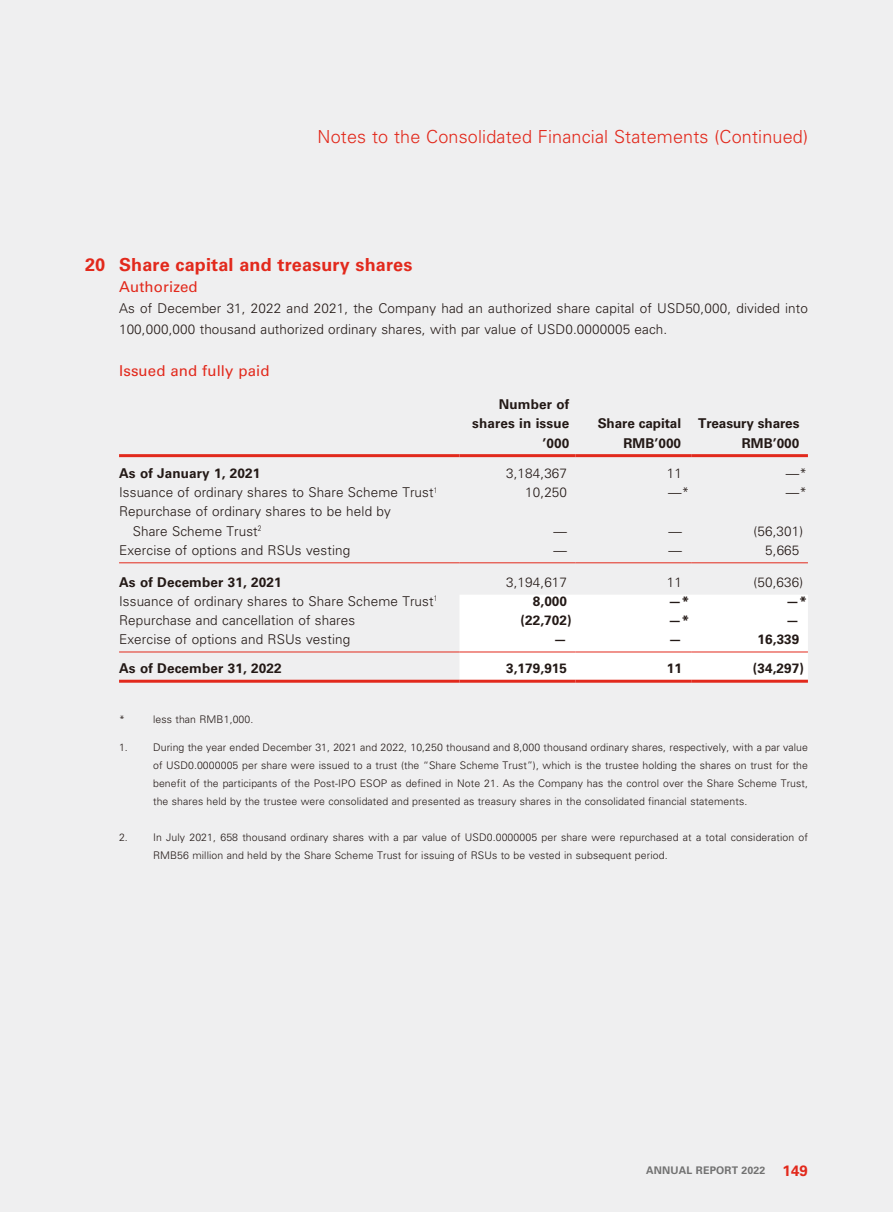
<style>
.page{position:relative;width:893px;height:1212px;background:#efeff0}
.page>*{position:absolute;margin:0;border:0;box-sizing:border-box;transform-origin:0 0}
.t1{font:300 18px "Univers";letter-spacing:.01em;color:#e2291c}
.t2{font:700 18px "Univers";letter-spacing:.01em;color:#e2291c}
.t3{font:15px "Univers";letter-spacing:.01em;color:#e2291c}
.t4{font:300 13.5px/21px "Univers";letter-spacing:.01em;color:#231916}
.t5{font:700 13.5px/19.5px "Univers";letter-spacing:.01em;color:#231916;text-align:right}
.t6{font:300 10.5px/18px "Univers";letter-spacing:.01em;color:#231916;text-align:justify}
.t7{font:700 10.5px "Univers";letter-spacing:.015em;color:#727272}
.s1{font-size:15px;color:#e2291c}
</style>
<div class="page">
<div style="left:459px;top:595px;width:349px;height:85px;background:#fff"></div>
<hr style="left:119px;top:652px;width:340px;height:1px;background:#e2291c">
<hr style="left:459px;top:652px;width:117px;height:1px;background:#e2291c">
<hr style="left:576px;top:652px;width:116px;height:1px;background:#e2291c">
<hr style="left:692px;top:652px;width:116px;height:1px;background:#e2291c">
<hr style="left:119px;top:680px;width:340px;height:3px;background:#e2291c">
<hr style="left:459px;top:680px;width:117px;height:3px;background:#e2291c">
<hr style="left:576px;top:680px;width:116px;height:3px;background:#e2291c">
<hr style="left:692px;top:680px;width:116px;height:3px;background:#e2291c">
<hr style="left:119px;top:454px;width:340px;height:3px;background:#e2291c">
<hr style="left:459px;top:454px;width:117px;height:3px;background:#e2291c">
<hr style="left:576px;top:454px;width:116px;height:3px;background:#e2291c">
<hr style="left:692px;top:454px;width:116px;height:3px;background:#e2291c">
<hr style="left:119px;top:562px;width:340px;height:1px;background:#e2291c">
<hr style="left:459px;top:562px;width:117px;height:1px;background:#e2291c">
<hr style="left:576px;top:562px;width:116px;height:1px;background:#e2291c">
<hr style="left:692px;top:562px;width:116px;height:1px;background:#e2291c">
<h1 class="t1" style="left:318px;top:126px;width:492px">Notes to the Consolidated Financial Statements (Continued)</h1>
<h1 class="t2" style="left:85px;top:254px;width:329px">20 Share capital and treasury shares</h1>
<h2 class="t3" style="left:119px;top:277px;width:80px">Authorized</h2>
<p class="t4" style="left:119px;top:297px;width:690px">As of December 31, 2022 and 2021, the Company had an authorized share capital of USD50,000, divided into<br>100,000,000 thousand authorized ordinary shares, with par value of USD0.0000005 each.</p>
<h2 class="t3" style="left:119px;top:361px;width:152px">Issued and fully paid</h2>
<p class="t5" style="left:472px;top:394px;width:98px">Number of shares in issue</p>
<p class="t5" style="left:598px;top:414px;width:85px">Share capital</p>
<p class="t5" style="left:698px;top:414px;width:103px">Treasury shares</p>
<p class="t5" style="left:543px;top:433px;width:28px">’000</p>
<p class="t5" style="left:623px;top:433px;width:59px">RMB’000</p>
<p class="t5" style="left:742px;top:433px;width:59px">RMB’000</p>
<p class="t5" style="left:119px;top:463px;width:143px">As of January 1, 2021</p>
<p class="t4" style="left:506px;top:463px;width:63px">3,184,367</p>
<p class="t4" style="left:667px;top:463px;width:17px">11</p>
<p class="t4" style="left:786px;top:463px;width:23px">—*</p>
<p class="t4" style="left:119px;top:482px;width:320px">Issuance of ordinary shares to Share Scheme Trust<sup>1</sup></p>
<p class="t4" style="left:525px;top:482px;width:43px">10,250</p>
<p class="t4" style="left:668px;top:482px;width:23px">—*</p>
<p class="t4" style="left:786px;top:482px;width:23px">—*</p>
<p class="t4" style="left:133px;top:502px;width:260px;line-height:19.5px;text-indent:-14px">Repurchase of ordinary shares to be held by<br>Share Scheme Trust<sup>2</sup></p>
<p class="t4" style="left:554px;top:520px;width:15px">—</p>
<p class="t4" style="left:668px;top:520px;width:15px">—</p>
<p class="t4" style="left:753px;top:520px;width:51px">(56,301)</p>
<p class="t4" style="left:119px;top:539px;width:233px">Exercise of options and RSUs vesting</p>
<p class="t4" style="left:554px;top:539px;width:15px">—</p>
<p class="t4" style="left:668px;top:539px;width:15px">—</p>
<p class="t4" style="left:765px;top:539px;width:36px">5,665</p>
<p class="t5" style="left:119px;top:572px;width:164px">As of December 31, 2021</p>
<p class="t4" style="left:506px;top:571px;width:63px">3,194,617</p>
<p class="t4" style="left:667px;top:571px;width:17px">11</p>
<p class="t4" style="left:753px;top:571px;width:51px">(50,636)</p>
<p class="t4" style="left:119px;top:590px;width:320px">Issuance of ordinary shares to Share Scheme Trust<sup>1</sup></p>
<p class="t5" style="left:533px;top:591px;width:36px">8,000</p>
<p class="t5" style="left:668px;top:591px;width:23px">—*</p>
<p class="t5" style="left:786px;top:591px;width:23px">—*</p>
<p class="t4" style="left:119px;top:609px;width:238px">Repurchase and cancellation of shares</p>
<p class="t5" style="left:520px;top:610px;width:53px">(22,702)</p>
<p class="t5" style="left:668px;top:610px;width:23px">—*</p>
<p class="t5" style="left:786px;top:610px;width:15px">—</p>
<p class="t4" style="left:119px;top:629px;width:233px">Exercise of options and RSUs vesting</p>
<p class="t5" style="left:554px;top:629px;width:15px">—</p>
<p class="t5" style="left:668px;top:629px;width:15px">—</p>
<p class="t5" style="left:757px;top:629px;width:43px">16,339</p>
<p class="t5" style="left:119px;top:659px;width:164px">As of December 31, 2022</p>
<p class="t5" style="left:506px;top:659px;width:63px">3,179,915</p>
<p class="t5" style="left:667px;top:659px;width:17px">11</p>
<p class="t5" style="left:753px;top:659px;width:53px">(34,297)</p>
<p class="t6" style="left:119px;top:710px;width:7px">*</p>
<p class="t6" style="left:153px;top:710px;width:102px">less than RMB1,000.</p>
<p class="t6" style="left:153px;top:739px;width:656px;text-indent:-34px">1. During the year ended December 31, 2021 and 2022, 10,250 thousand and 8,000 thousand ordinary shares, respectively, with a par value of USD0.0000005 per share were issued to a trust (the “Share Scheme Trust”), which is the trustee holding the shares on trust for the benefit of the participants of the Post-IPO ESOP as defined in Note 21. As the Company has the control over the Share Scheme Trust, the shares held by the trustee were consolidated and presented as treasury shares in the consolidated financial statements.</p>
<p class="t6" style="left:153px;top:829px;width:656px;text-indent:-34px">2. In July 2021, 658 thousand ordinary shares with a par value of USD0.0000005 per share were repurchased at a total consideration of<br>RMB56 million and held by the Share Scheme Trust for issuing of RSUs to be vested in subsequent period.</p>
<p class="t7" style="left:646px;top:1164px;width:163px">ANNUAL REPORT 2022 <span class="s1">149</span></p>
</div>
